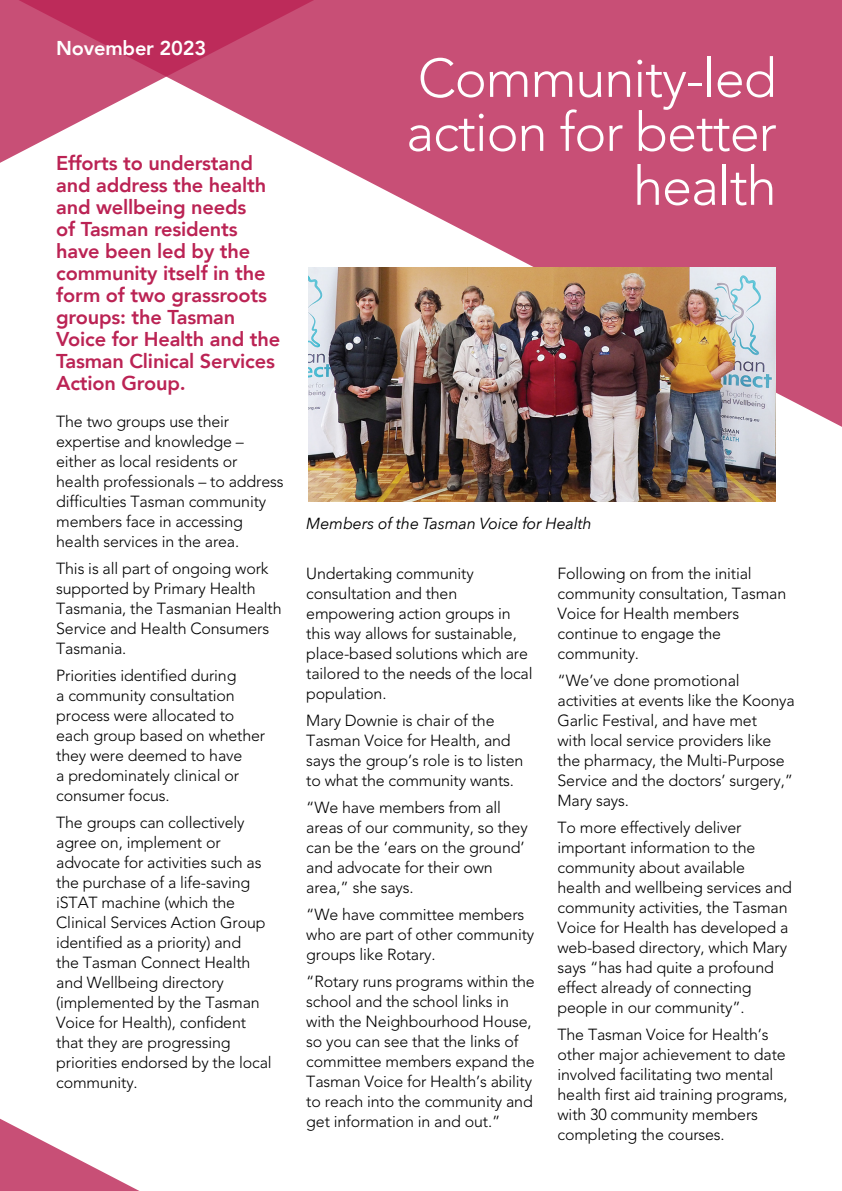
<style>
.page{position:relative;width:842px;height:1191px;background:#fff}
.page>*{position:absolute;margin:0;border:0;box-sizing:border-box;transform-origin:0 0}
.MATTERS_HEADING{font:300 54px/54px "Avenir";letter-spacing:-.02em;color:#fff;text-align:right}
.MATTERS_intro{font:800 20px/22px "Avenir";letter-spacing:-.01em;color:#bb2354}
.MATTERS_intro-2{font:800 20px "Avenir";letter-spacing:-.01em;color:#fff}
.MATTERS_body_text{font:300 16px/20px "Avenir";letter-spacing:-.01em;color:#000}
.MATTERS_intro-3{font:300 16px/20px "Avenir";letter-spacing:-.01em;color:#000}
.MATTERS_caption{font:italic 16px "Avenir Next";letter-spacing:-.01em;color:#000}
</style>
<div class="page">
<svg style="left:308px;top:0;width:534px;height:502px;fill:#c84f76"></svg>
<svg style="left:0;top:0;width:582px;height:233px;fill:#c84f76"></svg>
<img style="left:308px;top:268px;width:467px;height:233px">
<svg style="left:0;top:1118px;width:140px;height:73px"></svg>
<p class="MATTERS_intro-2" style="left:56px;top:33px;width:152px">November 2023</p>
<p class="MATTERS_intro" style="left:56px;top:152px;width:225px">Efforts to understand and address the health and wellbeing needs<br>of Tasman residents have been led by the community itself in the form of two grassroots groups: the Tasman<br>Voice for Health and the<br>Tasman Clinical Services<br>Action Group.</p>
<p class="MATTERS_intro-3" style="left:56px;top:411px;width:229px">The two groups use their expertise and knowledge – either as local residents or health professionals – to address difficulties Tasman community members face in accessing health services in the area.</p>
<p class="MATTERS_body_text" style="left:56px;top:558px;width:227px">This is all part of ongoing work supported by Primary Health<br>Tasmania, the Tasmanian Health<br>Service and Health Consumers<br>Tasmania.</p>
<p class="MATTERS_body_text" style="left:56px;top:665px;width:211px">Priorities identified during<br>a community consultation process were allocated to each group based on whether they were deemed to have<br>a predominately clinical or consumer focus.</p>
<p class="MATTERS_body_text" style="left:56px;top:812px;width:217px">The groups can collectively agree on, implement or advocate for activities such as the purchase of a life-saving iSTAT machine (which the<br>Clinical Services Action Group identified as a priority) and<br>the Tasman Connect Health and Wellbeing directory (implemented by the Tasman<br>Voice for Health), confident that they are progressing priorities endorsed by the local community.</p>
<p class="MATTERS_HEADING" style="left:406px;top:51px;width:372px">Community-led action for better health</p>
<p class="MATTERS_caption" style="left:306px;top:510px;width:287px">Members of the Tasman Voice for Health</p>
<p class="MATTERS_body_text" style="left:306px;top:563px;width:228px">Undertaking community consultation and then empowering action groups in this way allows for sustainable, place-based solutions which are tailored to the needs of the local population.</p>
<p class="MATTERS_body_text" style="left:306px;top:710px;width:219px">Mary Downie is chair of the<br>Tasman Voice for Health, and says the group’s role is to listen to what the community wants.</p>
<p class="MATTERS_body_text" style="left:306px;top:797px;width:223px">“We have members from all areas of our community, so they can be the ‘ears on the ground’ and advocate for their own area,” she says.</p>
<p class="MATTERS_body_text" style="left:306px;top:904px;width:229px">“We have committee members who are part of other community groups like Rotary.</p>
<p class="MATTERS_body_text" style="left:306px;top:971px;width:230px">“Rotary runs programs within the school and the school links in with the Neighbourhood House, so you can see that the links of committee members expand the<br>Tasman Voice for Health’s ability to reach into the community and get information in and out.”</p>
<p class="MATTERS_body_text" style="left:557px;top:563px;width:230px">Following on from the initial community consultation, Tasman<br>Voice for Health members continue to engage the community.</p>
<p class="MATTERS_body_text" style="left:557px;top:670px;width:239px">“We’ve done promotional activities at events like the Koonya<br>Garlic Festival, and have met<br>with local service providers like the pharmacy, the Multi-Purpose<br>Service and the doctors’ surgery,”<br>Mary says.</p>
<p class="MATTERS_body_text" style="left:557px;top:817px;width:236px">To more effectively deliver important information to the community about available health and wellbeing services and community activities, the Tasman<br>Voice for Health has developed a web-based directory, which Mary says “has had quite a profound effect already of connecting people in our community”.</p>
<p class="MATTERS_body_text" style="left:557px;top:1024px;width:232px">The Tasman Voice for Health’s other major achievement to date involved facilitating two mental health first aid training programs, with 30 community members completing the courses.</p>
</div>
